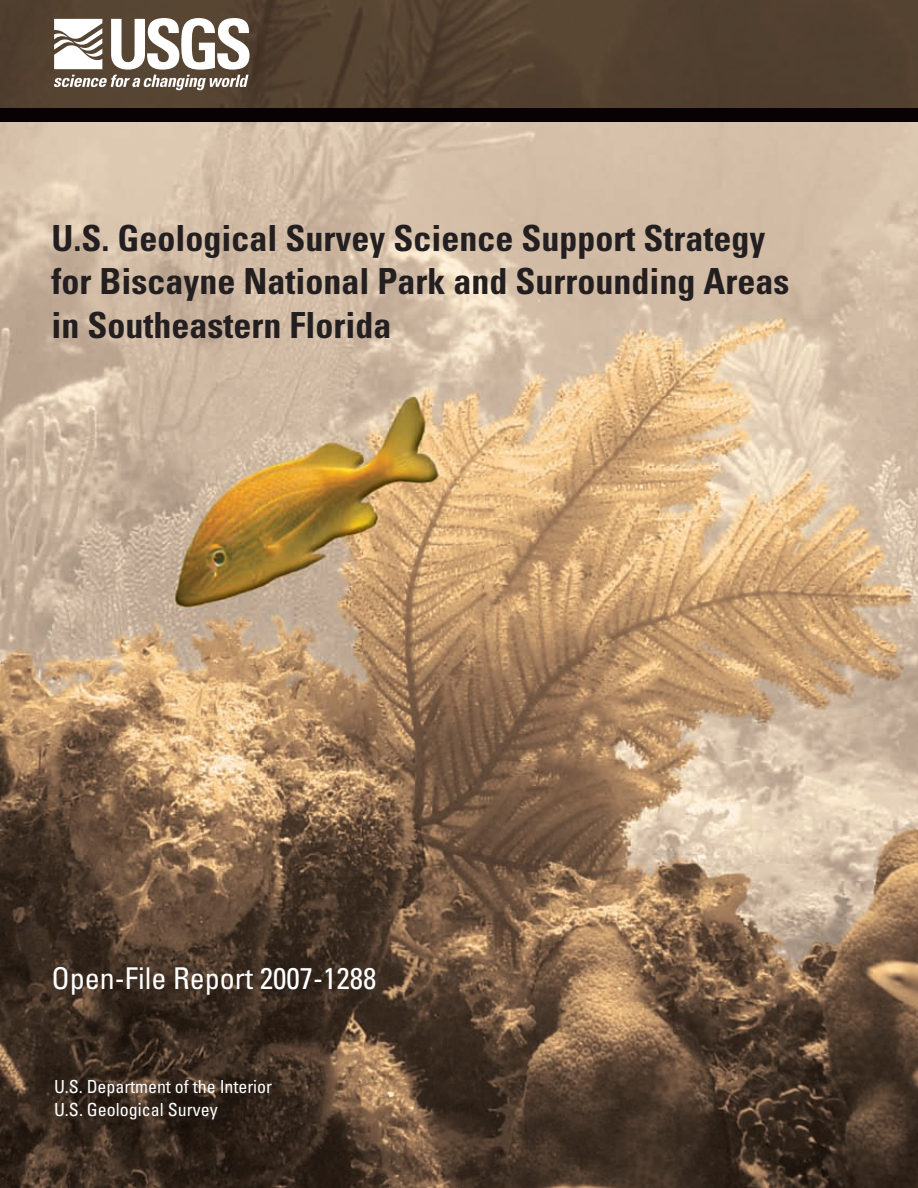
<style>
.page{position:relative;width:918px;height:1188px;background:#fff}
.page>*{position:absolute;margin:0;border:0;box-sizing:border-box;transform-origin:0 0}
.t1{font:700 condensed 36px/44px "Univers";color:#231f20}
.t2{font:condensed 30px "Univers";color:#fff}
.t3{font:condensed 18px "Univers";color:#fff}
</style>
<div class="page">
<img style="left:0;top:0;width:918px;height:1188px">
<svg style="left:54px;top:18px;width:196px;height:72px"></svg>
<div style="left:0;top:108px;width:918px;height:14px;background:#080302"></div>
<p class="t1" style="left:52px;top:220px;width:739px">U.S. Geological Survey Science Support Strategy for Biscayne National Park and Surrounding Areas in Southeastern Florida</p>
<p class="t2" style="left:52px;top:967px;width:326px">Open-File Report 2007-1288</p>
<p class="t3" style="left:54px;top:1080px;width:219px">U.S. Department of the Interior</p>
<p class="t3" style="left:54px;top:1102px;width:165px">U.S. Geological Survey</p>
</div>
